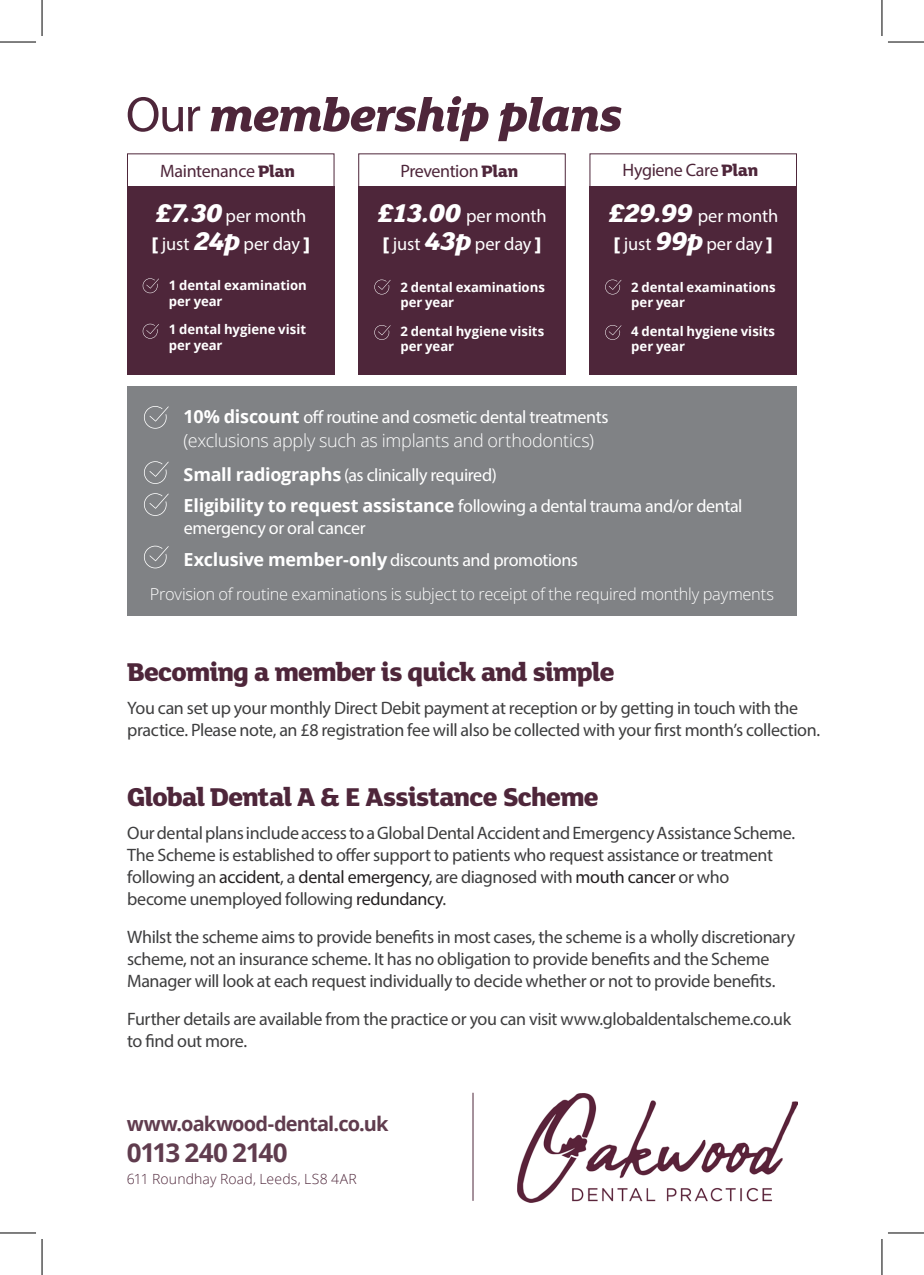
<style>
.page{position:relative;width:924px;height:1275px;background:#fff}
.page>*{position:absolute;margin:0;border:0;box-sizing:border-box;transform-origin:0 0}
.t1{font:italic 800 50px "FS Lola";letter-spacing:-.03em;color:#4e263a}
.t2{font:800 28px "FS Lola";letter-spacing:-.035em;color:#4e263a}
.t3{font:700 26px "Open Sans";letter-spacing:-.045em;color:#603c4e}
.t4{font:700 20px "Open Sans";letter-spacing:-.045em;color:#603c4e}
.t5{font:18.4px/28px "Myriad Pro";letter-spacing:-.005em;color:#fff}
.t6{font:18px/22px "Myriad Pro";letter-spacing:-.02em;color:#3e3e3f}
.t7{font:18px/21.6px "Myriad Pro";letter-spacing:-.02em;color:#fff}
.t8{font:300 18px "Open Sans";letter-spacing:-.015em;color:#fff}
.t9{font:18px "Myriad Pro";letter-spacing:-.02em;color:#4e263a}
.t10{font:300 16.4px "Open Sans";letter-spacing:-.015em;color:#fff}
.t11{font:300 14px "Open Sans";letter-spacing:.01em;color:#4e263a}
.t12{font:700 13.2px/15.8px "Open Sans";letter-spacing:-.005em;color:#fff}
.s1{font-family:"Myriad Pro";font-weight:400;font-style:normal}
.s2{font-family:"FS Lola";font-weight:800}
.s3{font-family:"FS Lola";font-weight:800;font-style:italic;font-size:28px}
.s4{font-family:"Open Sans";font-weight:700}
.s5{color:#231f20}
</style>
<div class="page">
<div style="left:127px;top:186px;width:207px;height:188px;background:#4e263a"></div>
<div style="left:358px;top:186px;width:207px;height:188px;background:#4e263a"></div>
<div style="left:589px;top:186px;width:207px;height:188px;background:#4e263a"></div>
<div style="left:127px;top:387px;width:669px;height:229px;background:#808285"></div>
<div style="left:358px;top:153px;width:207px;height:34px;border:1px solid #4e263a"></div>
<svg style="left:374px;top:279px;width:16px;height:15px"></svg>
<svg style="left:374px;top:325px;width:16px;height:15px"></svg>
<svg style="left:144px;top:406px;width:25px;height:23px"></svg>
<svg style="left:144px;top:461px;width:25px;height:23px"></svg>
<svg style="left:144px;top:493px;width:25px;height:23px"></svg>
<svg style="left:144px;top:546px;width:25px;height:22px"></svg>
<svg style="left:143px;top:278px;width:16px;height:15px"></svg>
<svg style="left:143px;top:324px;width:16px;height:15px"></svg>
<svg style="left:605px;top:279px;width:16px;height:15px"></svg>
<svg style="left:605px;top:325px;width:16px;height:15px"></svg>
<hr style="left:472px;top:1092px;width:1px;height:108px;background:#4e263a">
<img style="left:517px;top:1093px;width:280px;height:109px">
<hr style="left:0;top:42px;width:36px;height:1px;background:#000">
<hr style="left:887px;top:42px;width:36px;height:1px;background:#000">
<hr style="left:0;top:1232px;width:36px;height:1px;background:#000">
<hr style="left:887px;top:1232px;width:36px;height:1px;background:#000">
<hr style="left:42px;top:0;width:1px;height:36px;background:#000">
<hr style="left:42px;top:1239px;width:1px;height:36px;background:#000">
<hr style="left:881px;top:0;width:1px;height:36px;background:#000">
<hr style="left:881px;top:1239px;width:1px;height:36px;background:#000">
<p class="t1" style="left:126px;top:94px;width:498px"><span class="s1">Our</span> membership plans</p>
<p class="t9" style="left:160px;top:160px;width:136px">Maintenance <span class="s2">Plan</span></p>
<p class="t9" style="left:400px;top:159px;width:119px">Prevention <span class="s2">Plan</span></p>
<p class="t9" style="left:622px;top:159px;width:137px">Hygiene Care <span class="s2">Plan</span></p>
<p class="t5" style="left:151px;top:202px;width:160px"><span class="s3">£7.30</span> per month <span class="s2">[</span> just <span class="s3">24p</span> per day <span class="s2">]</span></p>
<p class="t5" style="left:377px;top:202px;width:171px"><span class="s3">£13.00</span> per month <span class="s2">[</span> just <span class="s3">43p</span> per day <span class="s2">]</span></p>
<p class="t5" style="left:607px;top:202px;width:172px"><span class="s3">£29.99</span> per month <span class="s2">[</span> just <span class="s3">99p</span> per day <span class="s2">]</span></p>
<p class="t12" style="left:400px;top:279px;width:146px">2 dental examinations per year</p>
<p class="t12" style="left:400px;top:323px;width:145px">2 dental hygiene visits per year</p>
<p class="t12" style="left:169px;top:277px;width:139px">1 dental examination per year</p>
<p class="t12" style="left:169px;top:321px;width:139px">1 dental hygiene visit per year</p>
<p class="t12" style="left:631px;top:279px;width:146px">2 dental examinations per year</p>
<p class="t12" style="left:631px;top:323px;width:145px">4 dental hygiene visits per year</p>
<p class="t7" style="left:183px;top:406px;width:426px"><span class="s4">10% discount</span> off routine and cosmetic dental treatments</p>
<p class="t8" style="left:183px;top:428px;width:411px">(exclusions apply such as implants and orthodontics)</p>
<p class="t7" style="left:183px;top:464px;width:314px"><span class="s4">Small radiographs</span> (as clinically required)</p>
<p class="t7" style="left:183px;top:495px;width:560px"><span class="s4">Eligibility to request assistance</span> following a dental trauma and/or dental emergency or oral cancer</p>
<p class="t7" style="left:183px;top:548px;width:396px"><span class="s4">Exclusive member-only</span> discounts and promotions</p>
<p class="t10" style="left:150px;top:582px;width:625px">Provision of routine examinations is subject to receipt of the required monthly payments</p>
<p class="t2" style="left:127px;top:660px;width:489px">Becoming a member is quick and simple</p>
<p class="t6" style="left:127px;top:697px;width:694px">You can set up your monthly Direct Debit payment at reception or by getting in touch with the practice. Please note, an £8 registration fee will also be collected with your first month’s collection.</p>
<p class="t2" style="left:127px;top:785px;width:473px">Global Dental A &amp; E Assistance Scheme</p>
<p class="t6" style="left:127px;top:821px;width:669px">Our dental plans include access to a Global Dental Accident and Emergency Assistance Scheme.<br>The Scheme is established to offer support to patients who request assistance or treatment following an <span class="s5">accident</span>, a <span class="s5">dental emergency</span>, are diagnosed with <span class="s5">mouth cancer</span> or who<br>become unemployed following <span class="s5">redundancy</span>.</p>
<p class="t6" style="left:127px;top:925px;width:669px">Whilst the scheme aims to provide benefits in most cases, the scheme is a wholly discretionary scheme, not an insurance scheme. It has no obligation to provide benefits and the Scheme<br>Manager will look at each request individually to decide whether or not to provide benefits.</p>
<p class="t6" style="left:127px;top:1007px;width:665px">Further details are available from the practice or you can visit www.globaldentalscheme.co.uk</p>
<p class="t6" style="left:127px;top:1029px;width:121px">to find out more.</p>
<p class="t4" style="left:127px;top:1109px;width:263px">www.oakwood-dental.co.uk</p>
<p class="t3" style="left:127px;top:1134px;width:162px">0113 240 2140</p>
<p class="t11" style="left:127px;top:1169px;width:231px">611 Roundhay Road, Leeds, LS8 4AR</p>
</div>
